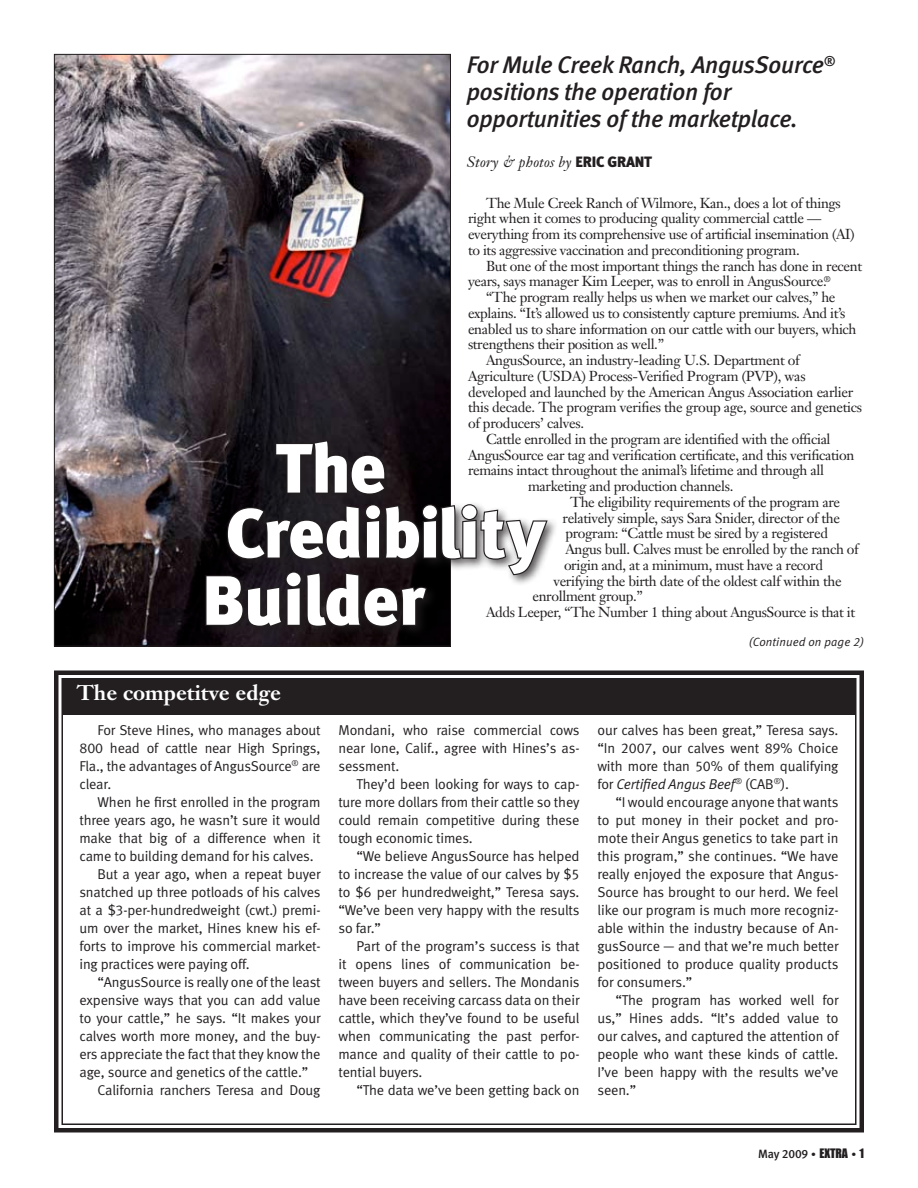
<style>
.page{position:relative;width:918px;height:1188px;background:#fff}
.page>*{position:absolute;margin:0;border:0;box-sizing:border-box;transform-origin:0 0}
.headline{font:69.6px "Meta Black LF";letter-spacing:-.005em;color:#fff}
.deck{font:italic 24px/27px "Meta Medium LF";letter-spacing:-.01em;color:#231f20}
.sidebar_headline{font:700 21px "Janson Text";color:#fff}
.byline{font:italic 15px "Janson Text";letter-spacing:.01em;color:#231f20}
.sidebar_text{font:14.25px/18px "Meta Normal LF";letter-spacing:-.01em;color:#231f20;text-align:justify}
.body_text{font:14.25px/15.8px "Janson Text";letter-spacing:-.025em;color:#231f20}
.t1{font:12px "Impact";letter-spacing:-.01em;color:#231f20}
.t2{font:italic 12px "Meta Normal LF";letter-spacing:.01em;color:#231f20}
.s1{font-family:"Meta Black LF";font-style:normal}
.s2{font-style:italic}
.s3{font-family:"Meta Medium LF"}
</style>
<div class="page">
<img style="left:56px;top:56px;width:393px;height:588px">
<div style="left:201px;top:436px;width:358px;height:202px;background:#231f20;opacity:.75"></div>
<svg style="left:274px;top:439px;width:113px;height:57px;background:#201b1f"></svg>
<svg style="left:204px;top:503px;width:345px;height:125px"></svg>
<svg style="left:54px;top:670px;width:810px;height:463px"></svg>
<div style="left:62px;top:679px;width:794px;height:35px;background:#231f20"></div>
<p class="deck" style="left:467px;top:51px;width:370px">For Mule Creek Ranch, AngusSource<sup>® </sup>positions the operation for opportunities of the marketplace.</p>
<p class="byline" style="left:467px;top:153px;width:187px">Story &amp; photos by <span class="s1">eric grant</span></p>
<p class="body_text" style="left:468px;top:195px;width:388px;text-indent:18px">The Mule Creek Ranch of Wilmore, Kan., does a lot of things right when it comes to producing quality commercial cattle — everything from its comprehensive use of artificial insemination (AI) to its aggressive vaccination and preconditioning program.</p>
<p class="body_text" style="left:468px;top:258px;width:396px;text-indent:18px">But one of the most important things the ranch has done in recent years, says manager Kim Leeper, was to enroll in AngusSource.<sup>®</sup></p>
<p class="body_text" style="left:468px;top:289px;width:390px;text-indent:18px">“The program really helps us when we market our calves,” he explains. “It’s allowed us to consistently capture premiums. And it’s enabled us to share information on our cattle with our buyers, which strengthens their position as well.”</p>
<p class="body_text" style="left:468px;top:352px;width:396px;text-indent:18px">AngusSource, an industry-leading U.S. Department of Agriculture (USDA) Process-Verified Program (PVP), was developed and launched by the American Angus Association earlier this decade. The program verifies the group age, source and genetics of producers’ calves.</p>
<p class="body_text" style="left:486px;top:431px;width:346px">Cattle enrolled in the program are identified with the official</p>
<p class="body_text" style="left:468px;top:447px;width:388px">AngusSource ear tag and verification certificate, and this verification</p>
<p class="body_text" style="left:468px;top:462px;width:358px">remains intact throughout the animal’s lifetime and through all</p>
<p class="body_text" style="left:528px;top:478px;width:207px">marketing and production channels.</p>
<p class="body_text" style="left:570px;top:494px;width:272px">The eligibility requirements of the program are</p>
<p class="body_text" style="left:562px;top:510px;width:279px">relatively simple, says Sara Snider, director of the</p>
<p class="body_text" style="left:566px;top:525px;width:264px">program: “Cattle must be sired by a registered</p>
<p class="body_text" style="left:566px;top:541px;width:295px">Angus bull. Calves must be enrolled by the ranch of</p>
<p class="body_text" style="left:564px;top:557px;width:261px">origin and, at a minimum, must have a record</p>
<p class="body_text" style="left:554px;top:573px;width:290px">verifying the birth date of the oldest calf within the</p>
<p class="body_text" style="left:532px;top:588px;width:112px">enrollment group.”</p>
<p class="body_text" style="left:486px;top:604px;width:371px">Adds Leeper, “The Number 1 thing about AngusSource is that it</p>
<p class="t2" style="left:749px;top:634px;width:117px">(Continued on page 2)</p>
<p class="headline" style="left:276px;top:426px;width:112px">The</p>
<p class="headline" style="left:226px;top:491px;width:321px">Credibility</p>
<p class="headline" style="left:202px;top:559px;width:225px">Builder</p>
<p class="sidebar_headline" style="left:77px;top:679px;width:206px">The competitve edge</p>
<p class="sidebar_text" style="left:80px;top:721px;width:243px;text-indent:18px">For Steve Hines, who manages about 800 head of cattle near High Springs, Fla., the advantages of AngusSource<sup>®</sup> are clear.</p>
<p class="sidebar_text" style="left:80px;top:793px;width:243px;text-indent:18px">When he first enrolled in the program three years ago, he wasn’t sure it would make that big of a difference when it came to building demand for his calves.</p>
<p class="sidebar_text" style="left:80px;top:865px;width:243px;text-indent:18px">But a year ago, when a repeat buyer snatched up three potloads of his calves at a $3-per-hundredweight (cwt.) premi&shy;um over the market, Hines knew his ef&shy;forts to improve his commercial market&shy;ing practices were paying off.</p>
<p class="sidebar_text" style="left:80px;top:973px;width:243px;text-indent:18px">“AngusSource is really one of the least expensive ways that you can add value to your cattle,” he says. “It makes your calves worth more money, and the buy&shy;ers appreciate the fact that they know the age, source and genetics of the cattle.”</p>
<p class="sidebar_text" style="left:98px;top:1081px;width:224px">California ranchers Teresa and Doug</p>
<p class="sidebar_text" style="left:338px;top:721px;width:243px">Mondani, who raise commercial cows near Ione, Calif., agree with Hines’s as&shy;sessment.</p>
<p class="sidebar_text" style="left:338px;top:775px;width:243px;text-indent:18px">They’d been looking for ways to cap&shy;ture more dollars from their cattle so they could remain competitive during these tough economic times.</p>
<p class="sidebar_text" style="left:338px;top:847px;width:243px;text-indent:18px">“We believe AngusSource has helped to increase the value of our calves by $5 to $6 per hundredweight,” Teresa says. “We’ve been very happy with the results so far.”</p>
<p class="sidebar_text" style="left:338px;top:937px;width:243px;text-indent:18px">Part of the program’s success is that it opens lines of communication be&shy;tween buyers and sellers. The Mondanis have been receiving carcass data on their cattle, which they’ve found to be useful when communicating the past perfor&shy;mance and quality of their cattle to po&shy;tential buyers.</p>
<p class="sidebar_text" style="left:356px;top:1081px;width:225px">“The data we’ve been getting back on</p>
<p class="sidebar_text" style="left:598px;top:721px;width:243px">our calves has been great,” Teresa says. “In 2007, our calves went 89% Choice with more than 50% of them qualifying for <span class="s2">Certified Angus Beef</span><sup>®</sup> (CAB<sup>®</sup>).</p>
<p class="sidebar_text" style="left:598px;top:793px;width:243px;text-indent:18px">“I would encourage anyone that wants to put money in their pocket and pro&shy;mote their Angus genetics to take part in this program,” she continues. “We have really enjoyed the exposure that Angus-Source has brought to our herd. We feel like our program is much more recogniz&shy;able within the industry because of An&shy;gusSource — and that we’re much better positioned to produce quality products for consumers.”</p>
<p class="sidebar_text" style="left:598px;top:991px;width:243px;text-indent:18px">“The program has worked well for us,” Hines adds. “It’s added value to our calves, and captured the attention of people who want these kinds of cattle.<br>I’ve been happy with the results we’ve seen.”</p>
<p class="t1" style="left:757px;top:1144px;width:109px"><span class="s3">May 2009</span> • EXTRA • 2</p>
<p class="t1" style="left:758px;top:1144px;width:107px"><span class="s3">May 2009</span> • EXTRA • 1</p>
</div>
